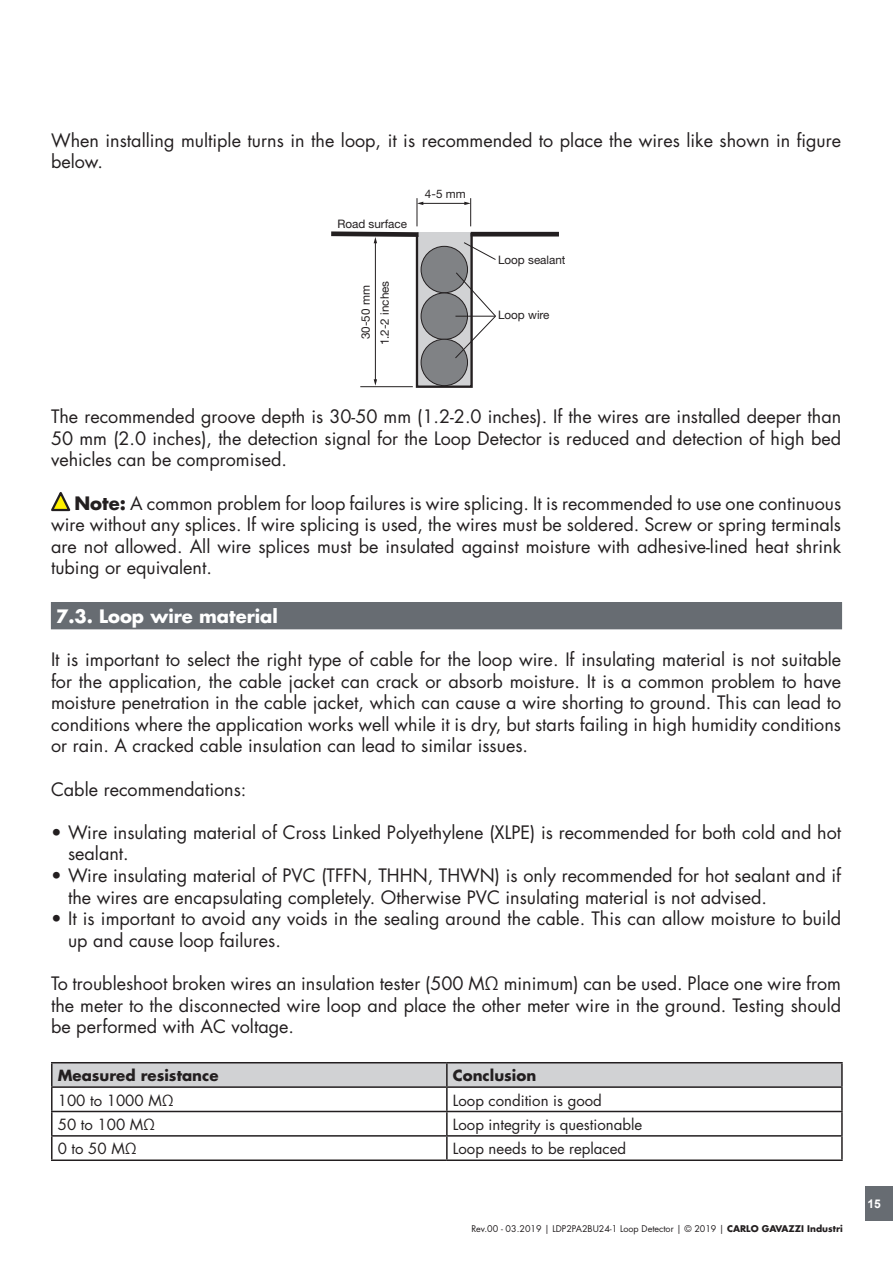
<style>
.page{position:relative;width:893px;height:1263px;background:#fff}
.page>*{position:absolute;margin:0;border:0;box-sizing:border-box;transform-origin:0 0}
.Testo{font:18px/21.6px "Futura Std";color:#231f20}
.t1{font:700 18px "Futura Std";color:#fff}
.t2{font:15px "Futura Std";color:#231f20}
.t3{font:700 15px "Futura Std";color:#231f20}
.t4{font:700 12px "Arial";color:#fff}
.t5{font:11.7px "Helvetica Neue LT Std";color:#231f20}
.t6{font:9px "Futura Std";color:#231f20}
.s1{font-weight:700}
</style>
<div class="page">
<div style="left:865px;top:1186px;width:28px;height:34px;background:#676c72"></div>
<hr style="left:471px;top:232px;width:88px;height:4px;background:#231f20">
<svg style="left:331px;top:198px;width:165px;height:190px"></svg>
<div style="left:51px;top:603px;width:791px;height:26px;background:#676c72"></div>
<div style="left:51px;top:602px;width:791px;height:27px;border:1px solid #676c72"></div>
<div style="left:53px;top:1063px;width:788px;height:23px;background:#d1d2d4"></div>
<hr style="left:51px;top:1062px;width:396px;height:1px;background:#231f20">
<hr style="left:51px;top:1063px;width:2px;height:23px;background:#231f20">
<hr style="left:447px;top:1062px;width:396px;height:1px;background:#231f20">
<hr style="left:446px;top:1063px;width:2px;height:23px;background:#231f20">
<hr style="left:841px;top:1063px;width:2px;height:23px;background:#231f20">
<hr style="left:51px;top:1086px;width:396px;height:2px;background:#231f20">
<hr style="left:51px;top:1088px;width:2px;height:23px;background:#231f20">
<hr style="left:447px;top:1086px;width:396px;height:2px;background:#231f20">
<hr style="left:446px;top:1088px;width:2px;height:23px;background:#231f20">
<hr style="left:841px;top:1088px;width:2px;height:23px;background:#231f20">
<hr style="left:51px;top:1111px;width:396px;height:1px;background:#231f20">
<hr style="left:51px;top:1112px;width:2px;height:23px;background:#231f20">
<hr style="left:447px;top:1111px;width:396px;height:1px;background:#231f20">
<hr style="left:446px;top:1112px;width:2px;height:23px;background:#231f20">
<hr style="left:841px;top:1112px;width:2px;height:23px;background:#231f20">
<hr style="left:51px;top:1135px;width:396px;height:1px;background:#231f20">
<hr style="left:51px;top:1136px;width:2px;height:23px;background:#231f20">
<hr style="left:447px;top:1135px;width:396px;height:1px;background:#231f20">
<hr style="left:446px;top:1136px;width:2px;height:23px;background:#231f20">
<hr style="left:841px;top:1136px;width:2px;height:23px;background:#231f20">
<hr style="left:51px;top:1159px;width:396px;height:2px;background:#231f20">
<hr style="left:447px;top:1159px;width:396px;height:2px;background:#231f20">
<svg style="left:51px;top:492px;width:19px;height:19px"></svg>
<p class="Testo" style="left:51px;top:129px;width:792px">When installing multiple turns in the loop, it is recommended to place the wires like shown in figure below.</p>
<p class="t5" style="left:425px;top:187px;width:42px">4-5 mm</p>
<p class="t5" style="left:337px;top:217px;width:71px">Road surface</p>
<p class="t5" style="left:359px;top:339px;width:55px;rotate:-90deg">30-50 mm</p>
<p class="t5" style="left:378px;top:345px;width:66px;rotate:-90deg">1.2-2 inches</p>
<p class="t5" style="left:498px;top:253px;width:69px">Loop sealant</p>
<p class="t5" style="left:498px;top:308px;width:53px">Loop wire</p>
<p class="Testo" style="left:51px;top:406px;width:792px;text-align:justify">The recommended groove depth is 30-50 mm (1.2-2.0 inches). If the wires are installed deeper than 50 mm (2.0 inches), the detection signal for the Loop Detector is reduced and detection of high bed vehicles can be compromised.</p>
<p class="Testo" style="left:51px;top:492px;width:792px;text-align:justify;text-indent:23px"><span class="s1">Note:</span> A common problem for loop failures is wire splicing. It is recommended to use one continuous wire without any splices. If wire splicing is used, the wires must be soldered. Screw or spring terminals are not allowed. All wire splices must be insulated against moisture with adhesive-lined heat shrink tubing or equivalent.</p>
<p class="t1" style="left:56px;top:604px;width:223px">7.3. Loop wire material</p>
<p class="Testo" style="left:51px;top:649px;width:792px;text-align:justify">It is important to select the right type of cable for the loop wire. If insulating material is not suitable for the application, the cable jacket can crack or absorb moisture. It is a common problem to have moisture penetration in the cable jacket, which can cause a wire shorting to ground. This can lead to conditions where the application works well while it is dry, but starts failing in high humidity conditions or rain. A cracked cable insulation can lead to similar issues.</p>
<p class="Testo" style="left:51px;top:778px;width:197px">Cable recommendations:</p>
<p class="Testo" style="left:68px;top:822px;width:775px;text-indent:-17px">• Wire insulating material of Cross Linked Polyethylene (XLPE) is recommended for both cold and hot sealant.</p>
<p class="Testo" style="left:68px;top:865px;width:775px;text-indent:-17px">• Wire insulating material of PVC (TFFN, THHN, THWN) is only recommended for hot sealant and if the wires are encapsulating completely. Otherwise PVC insulating material is not advised.</p>
<p class="Testo" style="left:68px;top:908px;width:775px;text-indent:-17px">• It is important to avoid any voids in the sealing around the cable. This can allow moisture to build up and cause loop failures.</p>
<p class="Testo" style="left:51px;top:973px;width:792px;text-align:justify">To troubleshoot broken wires an insulation tester (500 MΩ minimum) can be used. Place one wire from the meter to the disconnected wire loop and place the other meter wire in the ground. Testing should be performed with AC voltage.</p>
<p class="t3" style="left:58px;top:1065px;width:162px">Measured resistance</p>
<p class="t3" style="left:453px;top:1065px;width:85px">Conclusion</p>
<p class="t2" style="left:58px;top:1090px;width:118px">100 to 1000 MΩ</p>
<p class="t2" style="left:453px;top:1090px;width:151px">Loop condition is good</p>
<p class="t2" style="left:58px;top:1115px;width:99px">50 to 100 MΩ</p>
<p class="t2" style="left:453px;top:1115px;width:191px">Loop integrity is questionable</p>
<p class="t2" style="left:58px;top:1139px;width:81px">0 to 50 MΩ</p>
<p class="t2" style="left:453px;top:1139px;width:175px">Loop needs to be replaced</p>
<p class="t6" style="left:471px;top:1223px;width:373px">Rev.00 - 03.2019 | LDP2PA2BU24-1 Loop Detector | © 2019 | <span class="s1">CARLO GAVAZZI Industri</span></p>
<p class="t4" style="left:867px;top:1195px;width:15px">15</p>
</div>
